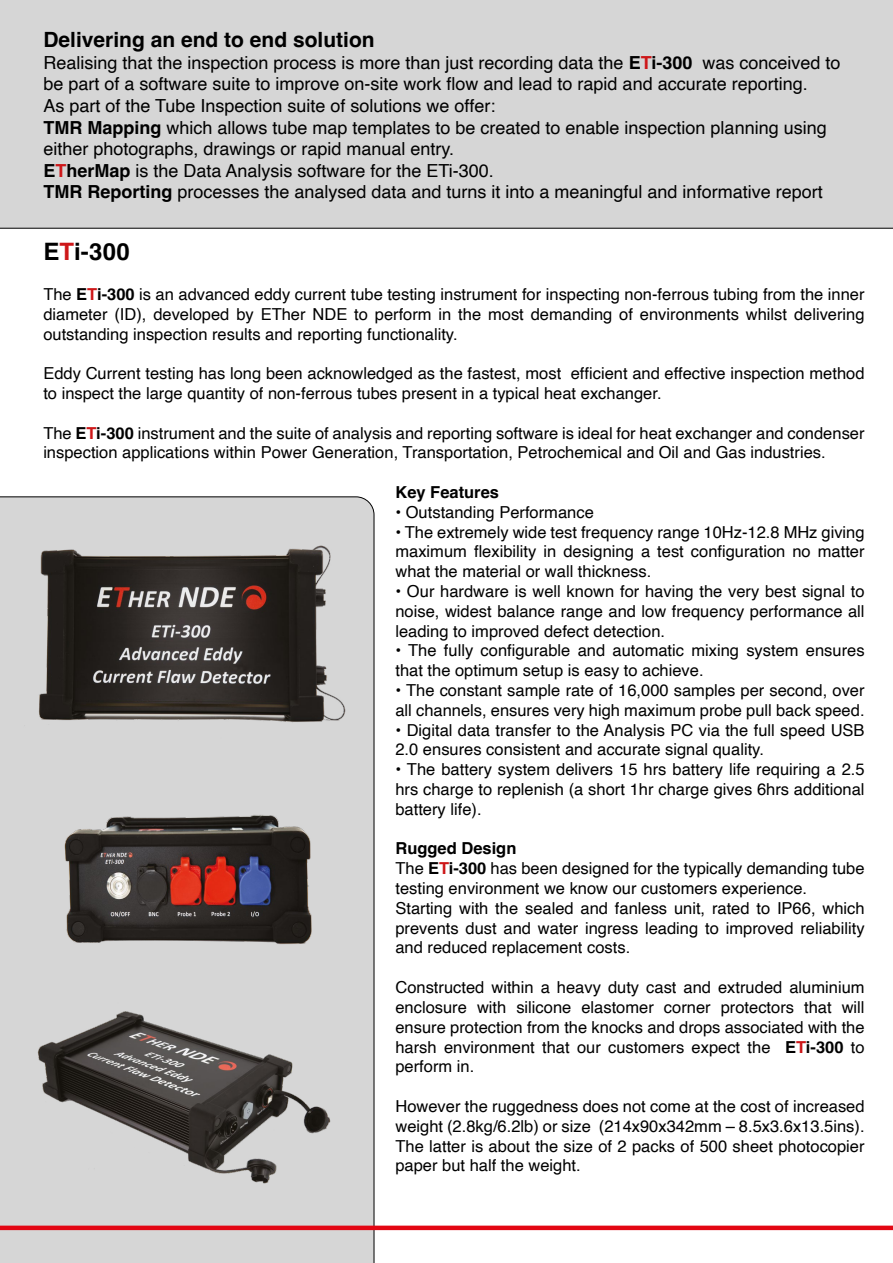
<style>
.page{position:relative;width:893px;height:1263px;background:#fff}
.page>*{position:absolute;margin:0;border:0;box-sizing:border-box;transform-origin:0 0}
.t1{font:700 24px "Helvetica";letter-spacing:.01em;color:#000}
.t2{font:700 21px "Helvetica";color:#000}
.t3{font:18px/21.6px "Helvetica";color:#000}
.t4{font:16.5px/19.8px "Helvetica";color:#000;text-align:justify}
.t5{font:700 16.5px "Helvetica";color:#000}
.s1{font-weight:700}
.s2{font-weight:700;color:#cd1719}
.s3{color:#cd1719}
.s4{font-family:"Arial"}
</style>
<div class="page">
<div style="left:0;top:497px;width:374px;height:766px;background:#d6d6d6"></div>
<div style="left:0;top:0;width:893px;height:228px;background:#d6d6d6"></div>
<div style="left:0;top:1225px;width:893px;height:5px;background:#e30613"></div>
<img style="left:25px;top:996px;width:318px;height:201px">
<img style="left:56px;top:812px;width:265px;height:139px">
<img style="left:18px;top:521px;width:341px;height:221px">
<p class="t2" style="left:43px;top:27px;width:333px">Delivering an end to end solution</p>
<p class="t3" style="left:43px;top:52px;width:799px">Realising that the inspection process is more than just recording data the <span class="s1">E</span><span class="s2">T</span><span class="s1">i-300</span> was conceived to be part of a software suite to improve on-site work flow and lead to rapid and accurate reporting.<br>As part of the Tube Inspection suite of solutions we offer:<br><span class="s1">TMR Mapping</span> which allows tube map templates to be created to enable inspection planning using either photographs, drawings or rapid manual entry.<br><span class="s1">E</span><span class="s2">T</span><span class="s1">herMap</span> is the Data Analysis software for the ETi-300.<br><span class="s1">TMR Reporting</span> processes the analysed data and turns it into a meaningful and informative report</p>
<h1 class="t1" style="left:43px;top:237px;width:88px">E<span class="s3">T</span>i-300</h1>
<p class="t4" style="left:43px;top:285px;width:823px"><span class="s4">T</span>he <span class="s1">E</span><span class="s2">T</span><span class="s1">i-300</span> is an advanced eddy current tube testing instrument for inspecting non-ferrous tubing from the inner diameter (ID), developed by ETher NDE to perform in the most demanding of environments whilst delivering outstanding inspection results and reporting functionality.</p>
<p class="t4" style="left:43px;top:364px;width:823px">Eddy Current testing has long been acknowledged as the fastest, most efficient and effective inspection method to inspect the large quantity of non-ferrous tubes present in a typical heat exchanger.</p>
<p class="t4" style="left:43px;top:423px;width:823px">The <span class="s1">E</span><span class="s2">T</span><span class="s1">i-300</span> instrument and the suite of analysis and reporting software is ideal for heat exchanger and condenser inspection applications within Power Generation, Transportation, Petrochemical and Oil and Gas industries.</p>
<p class="t5" style="left:395px;top:482px;width:105px">Key Features</p>
<p class="t4" style="left:395px;top:503px;width:200px">• Outstanding Performance</p>
<p class="t4" style="left:395px;top:522px;width:471px">• The extremely wide test frequency range 10Hz-12.8 MHz giving maximum flexibility in designing a test configuration no matter what the material or wall thickness.</p>
<p class="t4" style="left:395px;top:582px;width:471px">• Our hardware is well known for having the very best signal to noise, widest balance range and low frequency performance all leading to improved defect detection.</p>
<p class="t4" style="left:395px;top:641px;width:471px">• The fully configurable and automatic mixing system ensures that the optimum setup is easy to achieve.</p>
<p class="t4" style="left:395px;top:681px;width:471px">• The constant sample rate of 16,000 samples per second, over all channels, ensures very high maximum probe pull back speed.</p>
<p class="t4" style="left:395px;top:720px;width:471px">• Digital data transfer to the Analysis PC via the full speed USB<br>2.0 ensures consistent and accurate signal quality.</p>
<p class="t4" style="left:395px;top:760px;width:471px">• The battery system delivers 15 hrs battery life requiring a 2.5 hrs charge to replenish (a short 1hr charge gives 6hrs additional battery life).</p>
<p class="t4" style="left:395px;top:839px;width:471px;text-align:left"><span class="s1">Rugged Design<br></span>The <span class="s1">E</span><span class="s2">T</span><span class="s1">i-300</span> has been designed for the typically demanding tube testing environment we know our customers experience.<br>Starting with the sealed and fanless unit, rated to IP66, which prevents dust and water ingress leading to improved reliability and reduced replacement costs.</p>
<p class="t4" style="left:395px;top:978px;width:471px">Constructed within a heavy duty cast and extruded aluminium enclosure with silicone elastomer corner protectors that will ensure protection from the knocks and drops associated with the harsh environment that our customers expect the <span class="s1">E</span><span class="s2">T</span><span class="s1">i-300</span> to perform in.</p>
<p class="t4" style="left:395px;top:1097px;width:471px">However the ruggedness does not come at the cost of increased weight (2.8kg/6.2lb) or size (214x90x342mm – 8.5x3.6x13.5ins).<br>The latter is about the size of 2 packs of 500 sheet photocopier paper but half the weight.</p>
</div>
